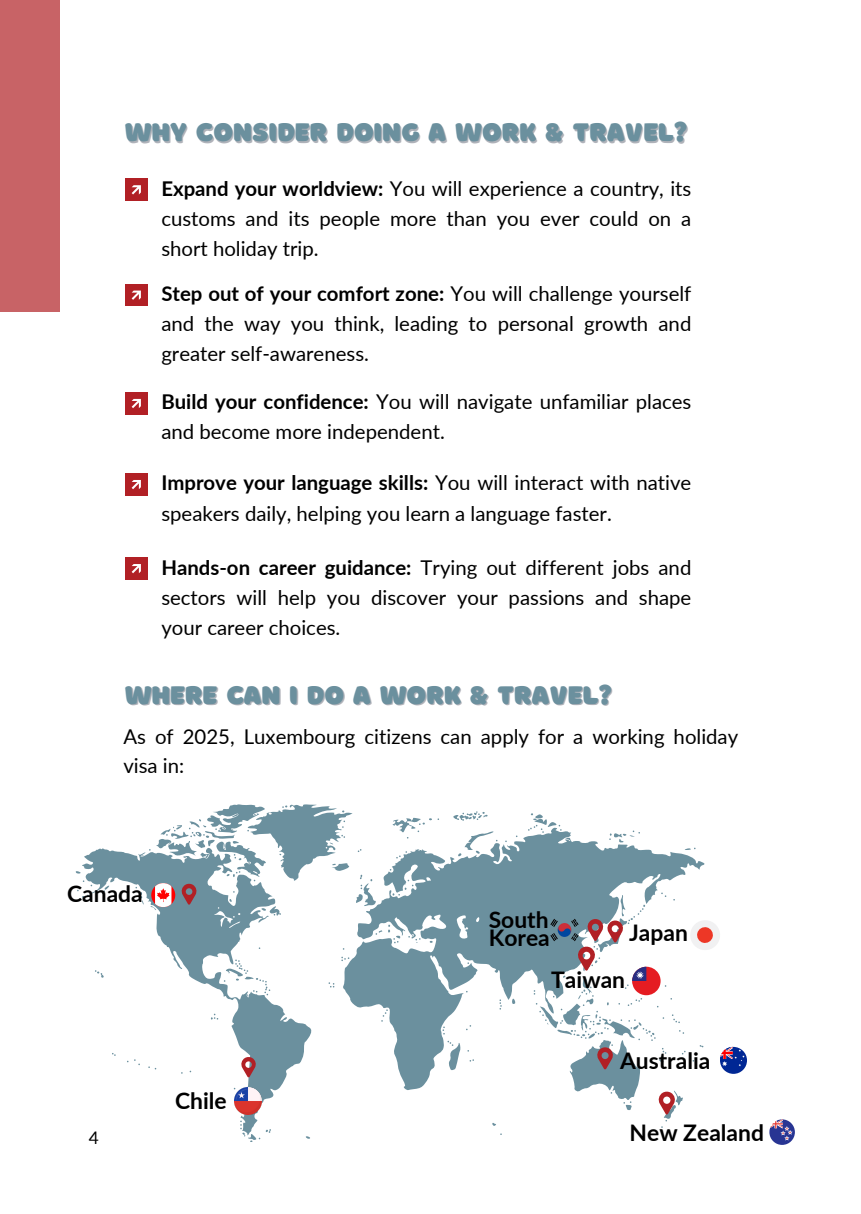
<style>
.page{position:relative;width:861px;height:1214px;background:#fff}
.page>*{position:absolute;margin:0;border:0;box-sizing:border-box;transform-origin:0 0}
.t1{font:26.6px "Borsok";color:#6b909e}
.t2{font:700 22.8px/18.6px "Lato";color:#000}
.t3{font:20.4px/30px "Lato";color:#000;text-align:justify}
.t4{font:17.4px "Lato";color:#000}
.s1{font-weight:700}
</style>
<div class="page">
<div style="left:0;top:0;width:59px;height:312px;background:#c86366"></div>
<div style="left:125px;top:179px;width:22px;height:22px;background:#b12025"></div>
<svg style="left:132px;top:185px;width:9px;height:9px"></svg>
<div style="left:125px;top:284px;width:22px;height:22px;background:#b12025"></div>
<svg style="left:132px;top:290px;width:9px;height:10px"></svg>
<div style="left:125px;top:392px;width:22px;height:22px;background:#b12025"></div>
<svg style="left:132px;top:399px;width:9px;height:9px"></svg>
<div style="left:125px;top:473px;width:22px;height:22px;background:#b12025"></div>
<svg style="left:132px;top:480px;width:9px;height:9px"></svg>
<div style="left:125px;top:557px;width:22px;height:22px;background:#b12025"></div>
<svg style="left:132px;top:564px;width:9px;height:9px"></svg>
<svg style="left:76px;top:804px;width:629px;height:337px"></svg>
<svg style="left:720px;top:1046px;width:27px;height:27px"></svg>
<svg style="left:658px;top:1091px;width:18px;height:23px"></svg>
<svg style="left:769px;top:1119px;width:26px;height:25px"></svg>
<svg style="left:632px;top:966px;width:29px;height:29px"></svg>
<img style="left:543px;top:916px;width:42px;height:27px">
<img style="left:234px;top:1087px;width:27px;height:27px">
<svg style="left:151px;top:883px;width:24px;height:24px"></svg>
<svg style="left:596px;top:1047px;width:18px;height:22px"></svg>
<svg style="left:577px;top:918px;width:47px;height:52px"></svg>
<svg style="left:240px;top:1056px;width:17px;height:21px"></svg>
<svg style="left:181px;top:883px;width:16px;height:21px"></svg>
<svg style="left:689px;top:918px;width:31px;height:33px"></svg>
<p class="t1" style="left:125px;top:117px;width:564px">WHY CONSIDER DOING A WORK &amp; TRAVEL?</p>
<p class="t3" style="left:161px;top:173px;width:532px"><span class="s1">Expand your worldview:</span> You will experience a country, its customs and its people more than you ever could on a short holiday trip.</p>
<p class="t3" style="left:161px;top:278px;width:532px"><span class="s1">Step out of your comfort zone:</span> You will challenge yourself and the way you think, leading to personal growth and greater self-awareness.</p>
<p class="t3" style="left:161px;top:386px;width:532px"><span class="s1">Build your confidence:</span> You will navigate unfamiliar places and become more independent.</p>
<p class="t3" style="left:161px;top:467px;width:532px"><span class="s1">Improve your language skills:</span> You will interact with native speakers daily, helping you learn a language faster.</p>
<p class="t3" style="left:161px;top:551px;width:532px"><span class="s1">Hands-on career guidance:</span> Trying out different jobs and sectors will help you discover your passions and shape your career choices.</p>
<p class="t1" style="left:125px;top:679px;width:489px">WHERE CAN I DO A WORK &amp; TRAVEL?</p>
<p class="t3" style="left:123px;top:721px;width:616px;line-height:29px">As of 2025, Luxembourg citizens can apply for a working holiday visa in:</p>
<p class="t2" style="left:67px;top:883px;width:77px">Canada</p>
<p class="t4" style="left:89px;top:1127px;width:12px">4</p>
<p class="t2" style="left:175px;top:1091px;width:53px">Chile</p>
<p class="t2" style="left:489px;top:909px;width:63px">South<br>Korea</p>
<h1 class="t2" style="left:629px;top:923px;width:60px">Japan</h1>
<h1 class="t2" style="left:551px;top:970px;width:75px">Taiwan</h1>
<p class="t2" style="left:620px;top:1051px;width:92px">Australia</p>
<p class="t2" style="left:630px;top:1123px;width:136px">New Zealand</p>
</div>
